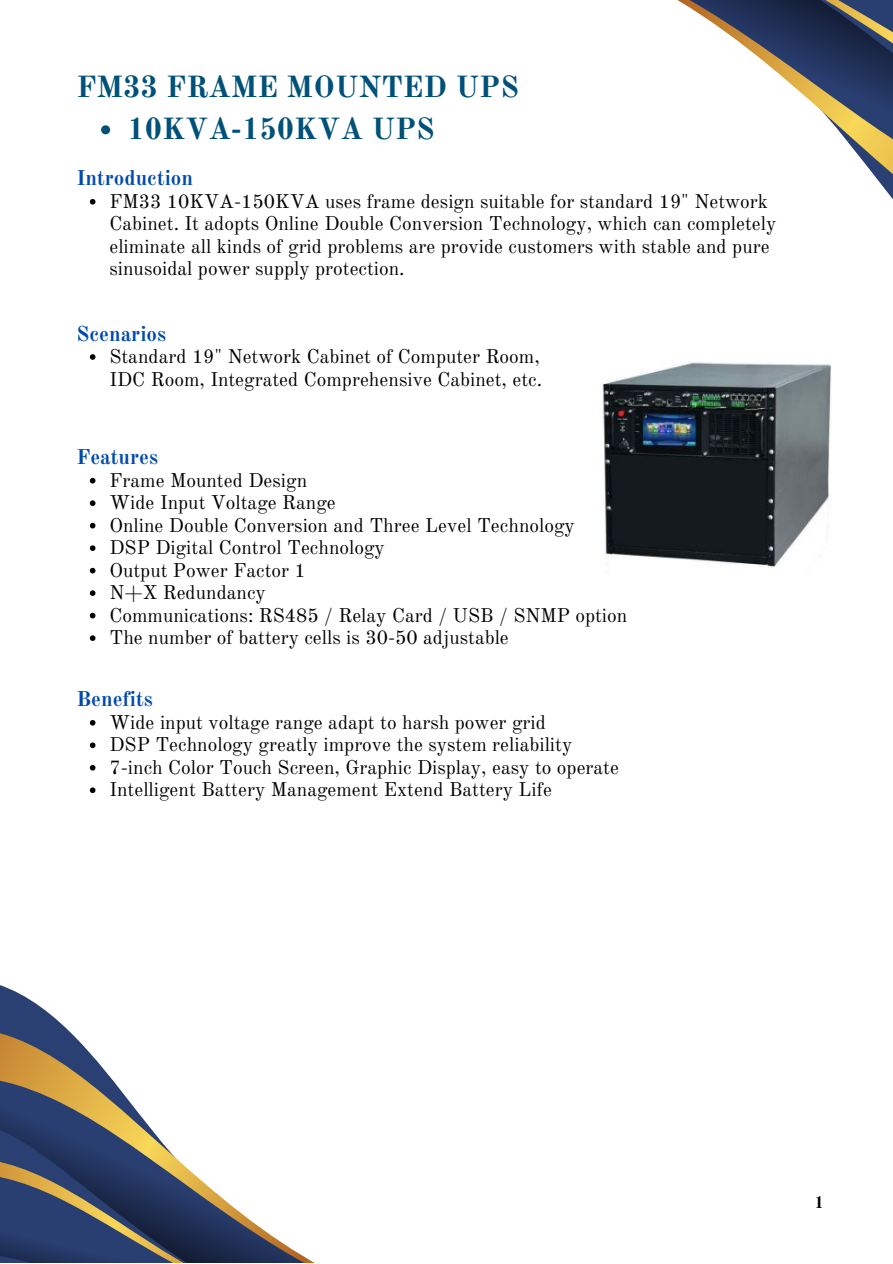
<style>
.page{position:relative;width:893px;height:1264px;background:#fff}
.page>*{position:absolute;margin:0;border:0;box-sizing:border-box;transform-origin:0 0}
.t1{font:700 30px "Old Standard";color:#005179}
.t2{font:700 21px "Old Standard";color:#004aad}
.t3{font:19.5px/22.5px "Old Standard";color:#000}
.t4{font:700 16.5px "Old Standard";color:#000}
</style>
<div class="page">
<svg style="left:677px;top:0;width:24px;height:15px"></svg>
<svg style="left:701px;top:0;width:191px;height:198px"></svg>
<svg style="left:0;top:985px;width:56px;height:34px;fill:#2a3f72"></svg>
<svg style="left:0;top:1019px;width:114px;height:63px"></svg>
<svg style="left:282px;top:1242px;width:31px;height:20px"></svg>
<svg style="left:0;top:1082px;width:282px;height:180px"></svg>
<svg style="left:101px;top:125px;width:9px;height:9px"></svg>
<svg style="left:90px;top:199px;width:5px;height:6px"></svg>
<svg style="left:90px;top:354px;width:5px;height:6px"></svg>
<img style="left:602px;top:362px;width:230px;height:205px">
<svg style="left:90px;top:478px;width:5px;height:5px"></svg>
<svg style="left:90px;top:500px;width:5px;height:6px"></svg>
<svg style="left:90px;top:523px;width:5px;height:5px"></svg>
<svg style="left:90px;top:545px;width:5px;height:6px"></svg>
<svg style="left:90px;top:568px;width:5px;height:5px"></svg>
<svg style="left:90px;top:590px;width:5px;height:6px"></svg>
<svg style="left:90px;top:613px;width:5px;height:5px"></svg>
<svg style="left:90px;top:635px;width:5px;height:6px"></svg>
<svg style="left:90px;top:720px;width:5px;height:5px"></svg>
<svg style="left:90px;top:742px;width:5px;height:6px"></svg>
<svg style="left:90px;top:765px;width:5px;height:5px"></svg>
<svg style="left:90px;top:787px;width:5px;height:6px"></svg>
<p class="t1" style="left:76px;top:69px;width:444px">FM33 FRAME MOUNTED UPS</p>
<p class="t1" style="left:127px;top:110px;width:309px">10KVA-150KVA UPS</p>
<p class="t2" style="left:76px;top:165px;width:118px">Introduction</p>
<p class="t3" style="left:109px;top:190px;width:668px">FM33 10KVA-150KVA uses frame design suitable for standard 19" Network Cabinet. It adopts Online Double Conversion Technology, which can completely eliminate all kinds of grid problems are provide customers with stable and pure sinusoidal power supply protection.</p>
<p class="t2" style="left:76px;top:321px;width:91px">Scenarios</p>
<p class="t3" style="left:109px;top:345px;width:434px">Standard 19" Network Cabinet of Computer Room,<br>IDC Room, Integrated Comprehensive Cabinet, etc.</p>
<p class="t2" style="left:76px;top:444px;width:83px">Features</p>
<p class="t3" style="left:109px;top:469px;width:199px">Frame Mounted Design</p>
<p class="t3" style="left:109px;top:491px;width:228px">Wide Input Voltage Range</p>
<p class="t3" style="left:109px;top:514px;width:467px">Online Double Conversion and Three Level Technology</p>
<p class="t3" style="left:109px;top:536px;width:277px">DSP Digital Control Technology</p>
<p class="t3" style="left:109px;top:559px;width:198px">Output Power Factor 1</p>
<p class="t3" style="left:109px;top:581px;width:158px">N+X Redundancy</p>
<p class="t3" style="left:109px;top:604px;width:519px">Communications: RS485 / Relay Card / USB / SNMP option</p>
<p class="t3" style="left:109px;top:626px;width:401px">The number of battery cells is 30-50 adjustable</p>
<p class="t2" style="left:76px;top:686px;width:78px">Benefits</p>
<p class="t3" style="left:109px;top:711px;width:438px">Wide input voltage range adapt to harsh power grid</p>
<p class="t3" style="left:109px;top:733px;width:464px">DSP Technology greatly improve the system reliability</p>
<p class="t3" style="left:109px;top:756px;width:511px">7-inch Color Touch Screen, Graphic Display, easy to operate</p>
<p class="t3" style="left:109px;top:778px;width:444px">Intelligent Battery Management Extend Battery Life</p>
<p class="t4" style="left:814px;top:1192px;width:11px">1</p>
</div>
